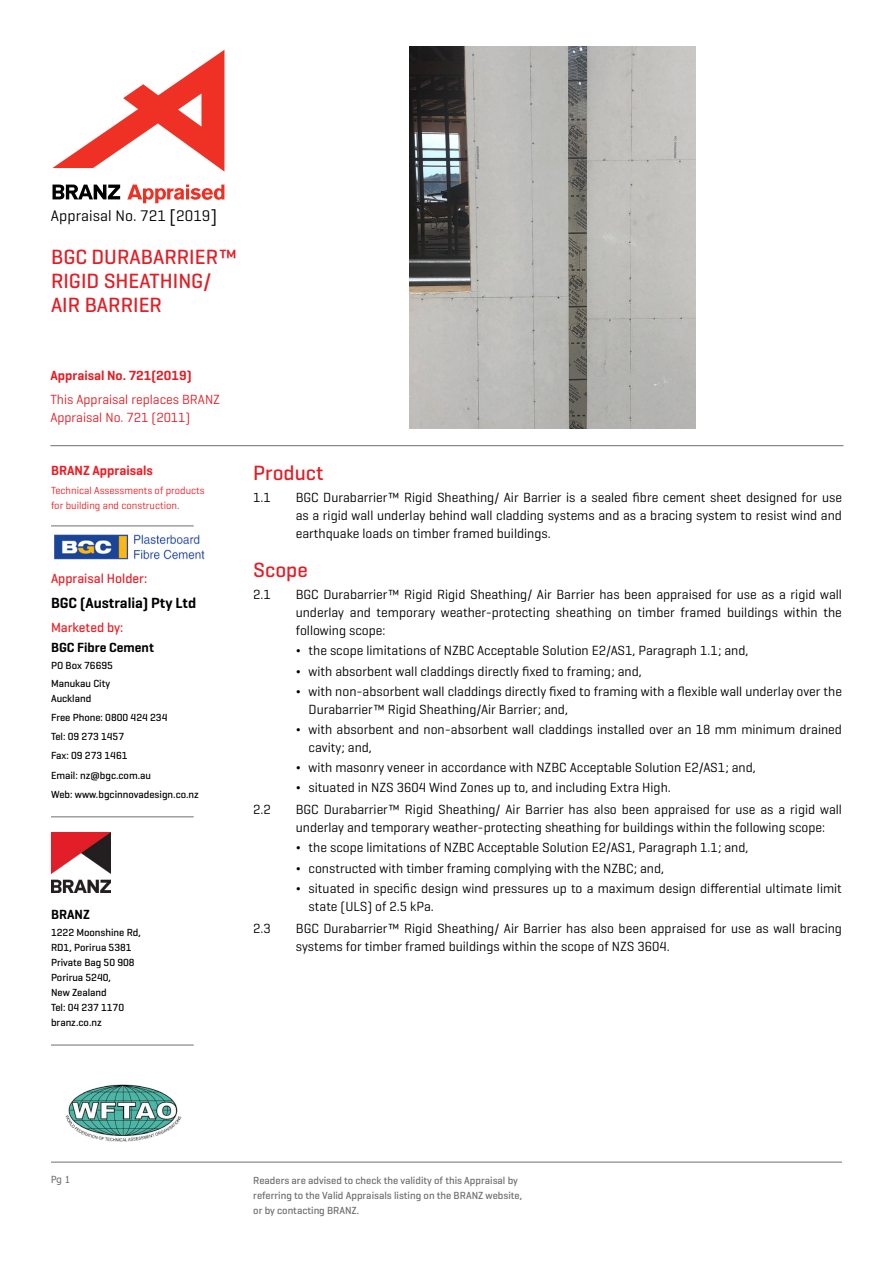
<style>
.page{position:relative;width:893px;height:1263px;background:#fff}
.page>*{position:absolute;margin:0;border:0;box-sizing:border-box;transform-origin:0 0}
.t1{font:500 21px/24px "Geogrotesque";color:#e11f27}
.t2{font:15.6px "Geogrotesque";letter-spacing:.005em;color:#000}
.t3{font:600 15px "Geogrotesque";color:#000}
.t4{font:13.5px/20.1px "Geogrotesque";color:#000}
.t5{font:13.5px/18px "Geogrotesque";color:#e11f27}
.t6{font:500 13.5px "Geogrotesque";color:#ed1d24}
.t7{font:600 13.5px "Geogrotesque";color:#e11f27}
.t8{font:600 13.5px "Geogrotesque";color:#000}
.t9{font:600 13.5px "Geogrotesque";color:#ed1d24}
.t10{font:500 10.5px/15px "Geogrotesque";color:#000}
.t11{font:500 10.5px/15px "Geogrotesque";color:#6d6e71}
.t12{font:10.5px/15px "Geogrotesque";color:#ed1d24}
.t13{font:9.75px "Tahoma";color:#6d6e71}
.s1{font-size:18.3px}
.s2{font-weight:500}
</style>
<div class="page">
<hr style="left:51px;top:526px;width:143px;height:1px;background:#6d6e71">
<hr style="left:51px;top:816px;width:143px;height:1px;background:#6d6e71">
<img style="left:51px;top:833px;width:60px;height:59px">
<hr style="left:51px;top:1045px;width:143px;height:1px;background:#6d6e71">
<hr style="left:50px;top:445px;width:793px;height:1px;background:#6d6e71">
<hr style="left:51px;top:1162px;width:791px;height:1px;background:#6d6e71">
<img style="left:65px;top:1084px;width:116px;height:58px">
<svg style="left:52px;top:50px;width:172px;height:122px"></svg>
<svg style="left:127px;top:185px;width:97px;height:18px"></svg>
<svg style="left:53px;top:185px;width:67px;height:14px"></svg>
<img style="left:54px;top:534px;width:151px;height:26px">
<img style="left:409px;top:47px;width:287px;height:382px">
<p class="t2" style="left:51px;top:210px;width:168px">Appraisal No. 721 <span class="s1">[</span>2019<span class="s1">]</span></p>
<h1 class="t1" style="left:51px;top:247px;width:188px">BGC DURABARRIER™<br>RIGID SHEATHING/<br>AIR BARRIER</h1>
<p class="t7" style="left:50px;top:370px;width:143px">Appraisal No. 721(2019)</p>
<p class="t5" style="left:50px;top:392px;width:171px">This Appraisal replaces BRANZ<br>Appraisal No. 721 (2011)</p>
<p class="t9" style="left:51px;top:465px;width:103px">BRANZ Appraisals</p>
<p class="t12" style="left:51px;top:484px;width:155px">Technical Assessments of products for building and construction.</p>
<p class="t6" style="left:51px;top:574px;width:98px">Appraisal Holder:</p>
<p class="t3" style="left:51px;top:597px;width:147px">BGC (Australia) Pty Ltd</p>
<p class="t6" style="left:51px;top:622px;width:74px">Marketed by:</p>
<p class="t8" style="left:51px;top:643px;width:104px">BGC Fibre Cement</p>
<p class="t10" style="left:51px;top:658px;width:64px;line-height:17.1px">PO Box 76695<br>Manukau City</p>
<p class="t10" style="left:51px;top:689px;width:149px;line-height:19.2px">Auckland<br>Free Phone: 0800 424 234<br>Tel: 09 273 1457<br>Fax: 09 273 1461<br>Email: nz@bgc.com.au<br>Web: www.bgcinnovadesign.co.nz</p>
<p class="t8" style="left:51px;top:909px;width:40px">BRANZ</p>
<p class="t10" style="left:51px;top:926px;width:91px">1222 Moonshine Rd,<br>RD1, Porirua 5381<br>Private Bag 50 908<br>Porirua 5240,<br>New Zealand<br>Tel: 04 237 1170 branz.co.nz</p>
<h1 class="t1" style="left:253px;top:463px;width:72px">Product</h1>
<p class="t4" style="left:253px;top:489px;width:19px">1.1</p>
<p class="t4" style="left:296px;top:490px;width:548px;line-height:18px;text-align:justify">BGC Durabarrier™ Rigid Sheathing/ Air Barrier is a sealed fibre cement sheet designed for use as a rigid wall underlay behind wall cladding systems and as a bracing system to resist wind and earthquake loads on timber framed buildings.</p>
<h1 class="t1" style="left:253px;top:560px;width:56px">Scope</h1>
<p class="t4" style="left:253px;top:586px;width:19px">2.1</p>
<p class="t4" style="left:296px;top:587px;width:548px;line-height:18px;text-align:justify">BGC Durabarrier™ Rigid Rigid Sheathing/ Air Barrier has been appraised for use as a rigid wall underlay and temporary weather-protecting sheathing on timber framed buildings within the following scope:</p>
<p class="t4" style="left:296px;top:642px;width:548px"><span class="s2">¬</span> the scope limitations of NZBC Acceptable Solution E2/AS1, Paragraph 1.1; and,<br><span class="s2">¬</span> with absorbent wall claddings directly fixed to framing; and,<br><span class="s2">¬</span> with non-absorbent wall claddings directly fixed to framing with a flexible wall underlay over the</p>
<p class="t4" style="left:296px;top:700px;width:548px;text-indent:13px">Durabarrier™ Rigid Sheathing/Air Barrier; and,<br><span class="s2">¬</span> with absorbent and non-absorbent wall claddings installed over an 18 mm minimum drained</p>
<p class="t4" style="left:296px;top:738px;width:461px;text-indent:13px">cavity; and,<br><span class="s2">¬</span> with masonry veneer in accordance with NZBC Acceptable Solution E2/AS1; and, <span class="s2">¬</span> situated in NZS 3604 Wind Zones up to, and including Extra High.</p>
<p class="t4" style="left:253px;top:801px;width:19px">2.2</p>
<p class="t4" style="left:296px;top:802px;width:548px;line-height:18px">BGC Durabarrier™ Rigid Sheathing/ Air Barrier has also been appraised for use as a rigid wall underlay and temporary weather-protecting sheathing for buildings within the following scope:</p>
<p class="t4" style="left:296px;top:839px;width:548px"><span class="s2">¬</span> the scope limitations of NZBC Acceptable Solution E2/AS1, Paragraph 1.1; and,<br><span class="s2">¬</span> constructed with timber framing complying with the NZBC; and,<br><span class="s2">¬</span> situated in specific design wind pressures up to a maximum design differential ultimate limit</p>
<p class="t4" style="left:309px;top:897px;width:127px">state (ULS) of 2.5 kPa.</p>
<p class="t4" style="left:253px;top:919px;width:19px">2.3</p>
<p class="t4" style="left:296px;top:920px;width:548px;line-height:18px">BGC Durabarrier™ Rigid Sheathing/ Air Barrier has also been appraised for use as wall bracing systems for timber framed buildings within the scope of NZS 3604.</p>
<p class="t13" style="left:51px;top:1176px;width:21px">Pg 1</p>
<p class="t11" style="left:253px;top:1174px;width:270px">Readers are advised to check the validity of this Appraisal by referring to the Valid Appraisals listing on the BRANZ website, or by contacting BRANZ.</p>
</div>
